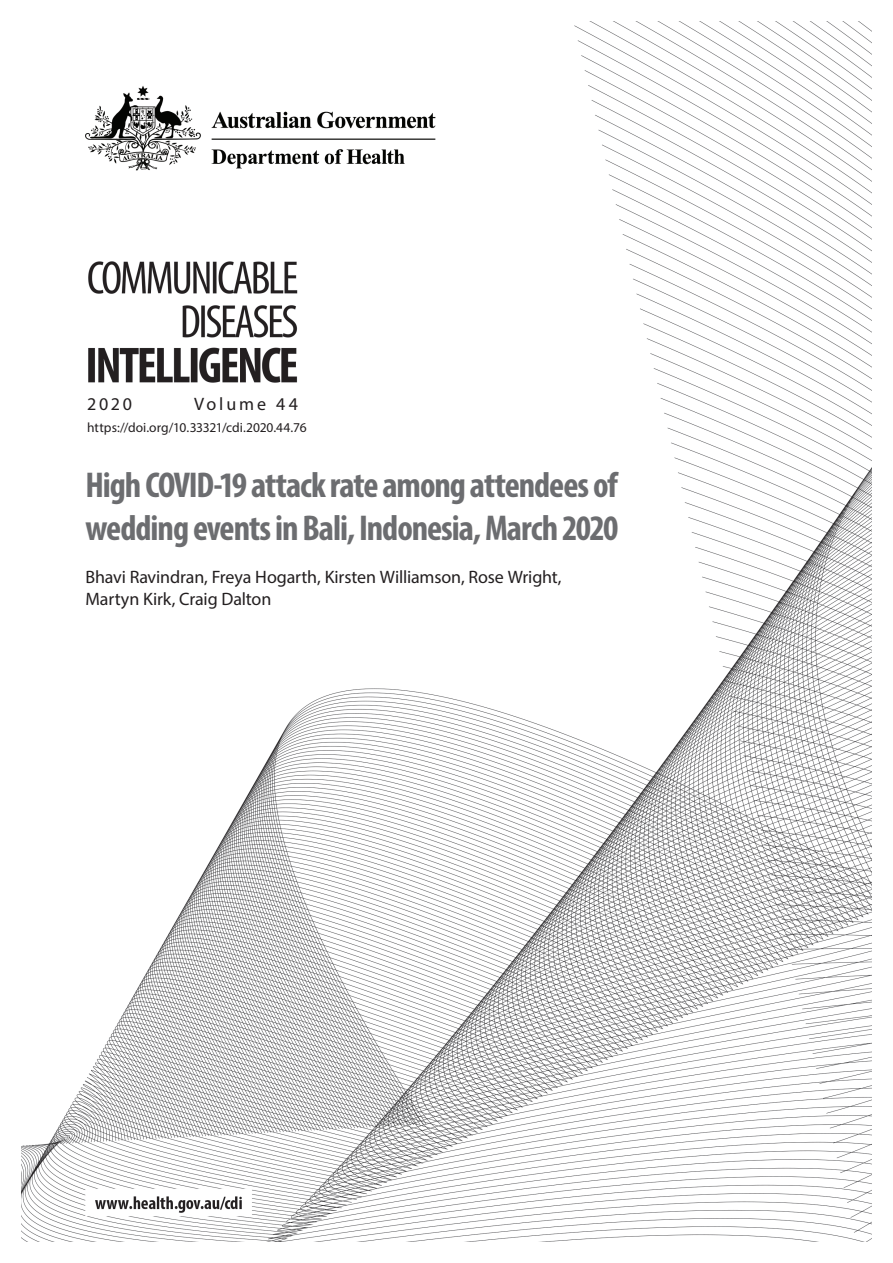
<style>
.page{position:relative;width:893px;height:1263px;background:#fff}
.page>*{position:absolute;margin:0;border:0;box-sizing:border-box;transform-origin:0 0}
.Frontpage_Title{font:700 condensed 36px/43.2px "Myriad Pro";letter-spacing:-.03em;color:#6c6d70}
.Author{font:18px/21.6px "Myriad Pro";letter-spacing:-.005em;color:#231f20}
.Author-2{font:18px "Myriad Pro";letter-spacing:.165em;color:#231f20}
.t1{font:13.5px "Myriad Pro";letter-spacing:-.005em;color:#231f20}
</style>
<div class="page">
<img style="left:21px;top:21px;width:851px;height:1221px">
<p class="Author" style="left:87px;top:393px;width:46px">2020</p>
<p class="Author-2" style="left:194px;top:393px;width:105px">Volume 44</p>
<p class="t1" style="left:87px;top:419px;width:221px">https://doi.org/10.33321/cdi.2020.44.76</p>
<p class="Frontpage_Title" style="left:86px;top:462px;width:534px">High COVID-19 attack rate among attendees of wedding events in Bali, Indonesia, March 2020</p>
<p class="Author" style="left:86px;top:566px;width:477px">Bhavi Ravindran, Freya Hogarth, Kirsten Williamson, Rose Wright,<br>Martyn Kirk, Craig Dalton</p>
</div>
